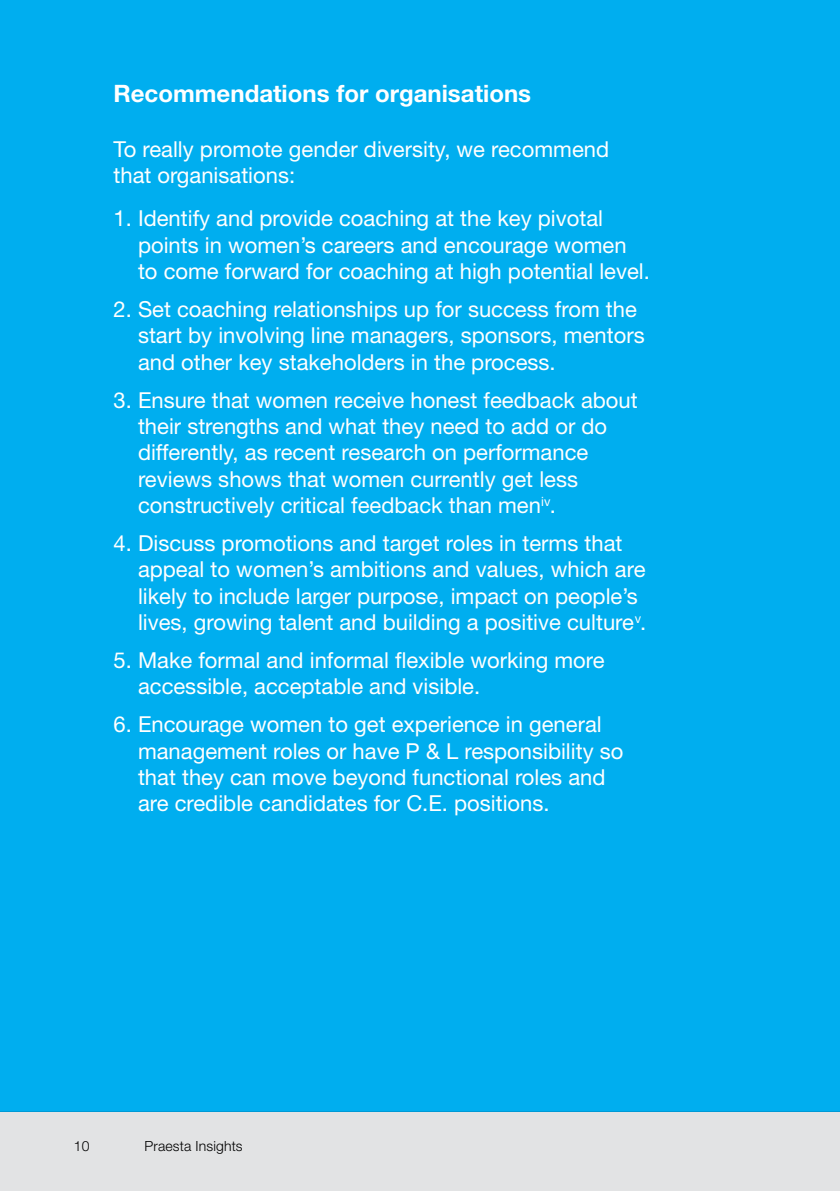
<style>
.page{position:relative;width:840px;height:1191px;background:#fff}
.page>*{position:absolute;margin:0;border:0;box-sizing:border-box;transform-origin:0 0}
.t1{font:700 24px "Helvetica Neue LT Std";color:#fff}
.t2{font:22px/26.4px "Helvetica Neue LT Std";color:#fff}
.t3{font:300 14px "Helvetica Neue LT Std";letter-spacing:.01em;color:#000}
</style>
<div class="page">
<div style="left:0;top:1111px;width:839px;height:80px;background:#e2e3e4"></div>
<div style="left:0;top:0;width:839px;height:1111px;background:#00aeef"></div>
<p class="t1" style="left:113px;top:79px;width:419px">Recommendations for organisations</p>
<p class="t2" style="left:113px;top:135px;width:497px">To really promote gender diversity, we recommend that organisations:</p>
<p class="t2" style="left:138px;top:205px;width:513px;text-indent:-24px">1. Identify and provide coaching at the key pivotal points in women’s careers and encourage women to come forward for coaching at high potential level.</p>
<p class="t2" style="left:138px;top:296px;width:508px;text-indent:-24px">2. Set coaching relationships up for success from the start by involving line managers, sponsors, mentors and other key stakeholders in the process.</p>
<p class="t2" style="left:138px;top:386px;width:501px;text-indent:-24px">3. Ensure that women receive honest feedback about their strengths and what they need to add or do differently, as recent research on performance reviews shows that women currently get less constructively critical feedback than men<sup>iv</sup>.</p>
<p class="t2" style="left:138px;top:529px;width:509px;text-indent:-24px">4. Discuss promotions and target roles in terms that appeal to women’s ambitions and values, which are likely to include larger purpose, impact on people’s lives, growing talent and building a positive culture<sup>v</sup>.</p>
<p class="t2" style="left:138px;top:646px;width:468px;text-indent:-24px">5. Make formal and informal flexible working more accessible, acceptable and visible.</p>
<p class="t2" style="left:138px;top:711px;width:486px;text-indent:-24px">6. Encourage women to get experience in general management roles or have P &amp; L responsibility so that they can move beyond functional roles and are credible candidates for C.E. positions.</p>
<p class="t3" style="left:74px;top:1137px;width:17px">10</p>
<p class="t3" style="left:144px;top:1137px;width:100px">Praesta Insights</p>
</div>
